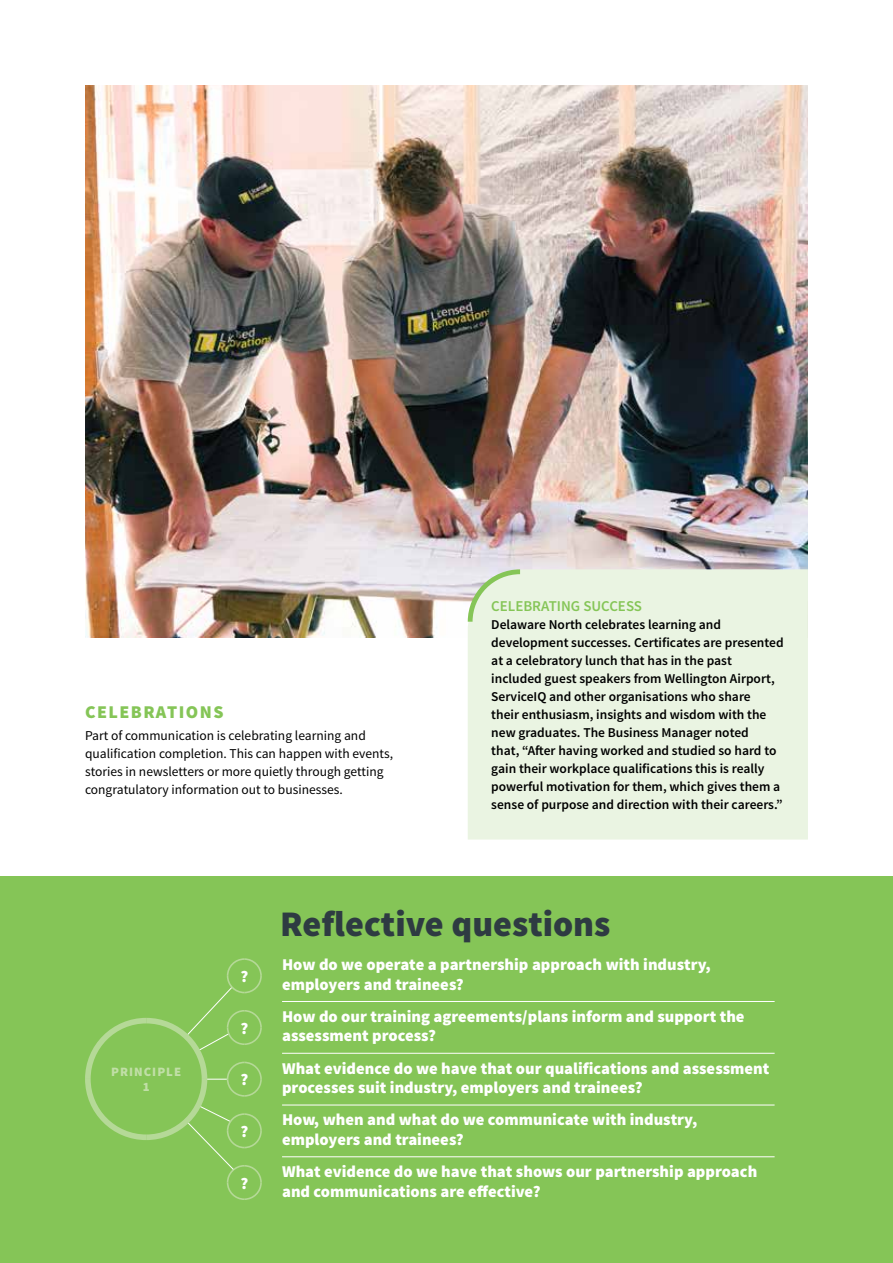
<style>
.page{position:relative;width:893px;height:1263px;background:#fff}
.page>*{position:absolute;margin:0;border:0;box-sizing:border-box;transform-origin:0 0}
.t1{font:900 36px "Source Sans Pro";color:#2e3b42}
.t2{font:900 18px "Source Sans Pro";letter-spacing:.08em;color:#85c557}
.t3{font:900 16.5px/19.5px "Source Sans Pro";color:#fff}
.t4{font:600 15px "Source Sans Pro";color:#85c557}
.t5{font:600 13.5px/18px "Source Sans Pro";color:#000}
.t6{font:13.5px/18px "Source Sans Pro";color:#000}
.t7{font:900 12.75px/15.3px "Source Sans Pro";letter-spacing:.08em;color:#c1dfa7;text-align:center}
</style>
<div class="page">
<div style="left:0;top:876px;width:893px;height:387px;background:#85c557"></div>
<img style="left:85px;top:85px;width:723px;height:553px">
<hr style="left:282px;top:1001px;width:493px;height:1px;background:#fff">
<hr style="left:282px;top:1053px;width:493px;height:1px;background:#fff">
<hr style="left:282px;top:1105px;width:493px;height:1px;background:#fff">
<hr style="left:282px;top:1156px;width:493px;height:1px;background:#fff">
<div style="left:468px;top:569px;width:340px;height:270px;background:#eaf4e2"></div>
<svg style="left:468px;top:569px;width:52px;height:53px;background:#dae9d0"></svg>
<svg style="left:85px;top:958px;width:177px;height:242px"></svg>
<h2 class="t2" style="left:85px;top:700px;width:140px">CELEBRATIONS</h2>
<p class="t6" style="left:85px;top:727px;width:310px">Part of communication is celebrating learning and qualification completion. This can happen with events, stories in newsletters or more quietly through getting congratulatory information out to businesses.</p>
<p class="t4" style="left:491px;top:597px;width:152px">CELEBRATING SUCCESS</p>
<p class="t5" style="left:491px;top:616px;width:294px">Delaware North celebrates learning and development successes. Certificates are presented at a celebratory lunch that has in the past included guest speakers from Wellington Airport, ServiceIQ and other organisations who share<br>their enthusiasm, insights and wisdom with the new graduates. The Business Manager noted<br>that, “After having worked and studied so hard to gain their workplace qualifications this is really powerful motivation for them, which gives them a sense of purpose and direction with their careers.”</p>
<p class="t7" style="left:111px;top:1065px;width:72px">PRINCIPLE<br>1</p>
<p class="t3" style="left:240px;top:967px;width:9px">?</p>
<p class="t3" style="left:240px;top:1019px;width:9px">?</p>
<p class="t3" style="left:240px;top:1071px;width:9px">?</p>
<p class="t3" style="left:240px;top:1122px;width:9px">?</p>
<p class="t3" style="left:240px;top:1174px;width:9px">?</p>
<h1 class="t1" style="left:280px;top:900px;width:332px">Reflective questions</h1>
<p class="t3" style="left:282px;top:956px;width:430px">How do we operate a partnership approach with industry, employers and trainees?</p>
<p class="t3" style="left:282px;top:1007px;width:464px">How do our training agreements/plans inform and support the assessment process?</p>
<p class="t3" style="left:282px;top:1059px;width:489px">What evidence do we have that our qualifications and assessment processes suit industry, employers and trainees?</p>
<p class="t3" style="left:282px;top:1111px;width:417px">How, when and what do we communicate with industry, employers and trainees?</p>
<p class="t3" style="left:282px;top:1163px;width:477px">What evidence do we have that shows our partnership approach and communications are effective?</p>
</div>
